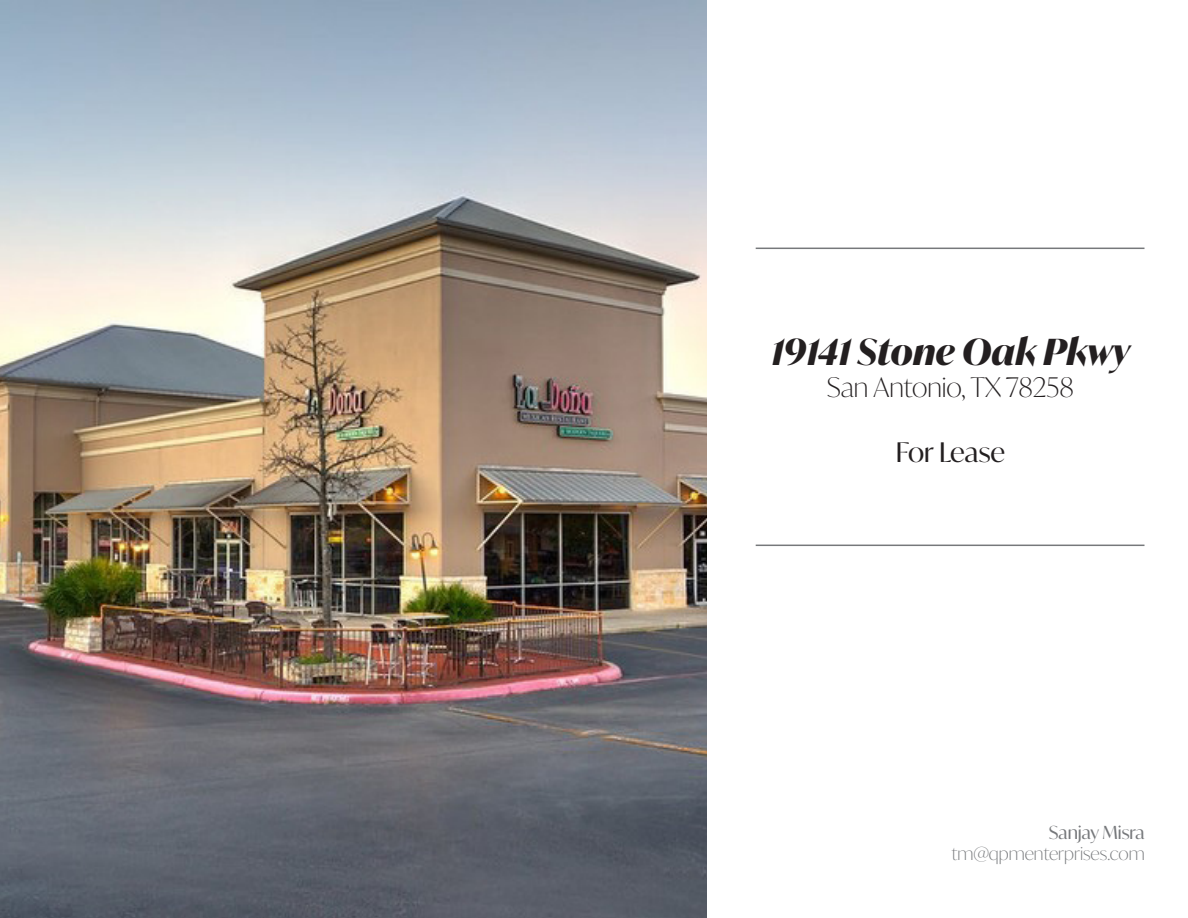
<style>
.page{position:relative;width:1188px;height:918px;background:#fff}
.page>*{position:absolute;margin:0;border:0;box-sizing:border-box;transform-origin:0 0}
.t1{font:italic 700 36px "Ivy Mode";color:#231f20}
.t2{font:100 27px "Ivy Mode";color:#231f20}
.t3{font:27px "Ivy Mode";color:#231f20}
.t4{font:100 18px "Ivy Mode";color:#76787b}
.t5{font:18px "Ivy Mode";color:#76787b}
</style>
<div class="page">
<hr style="left:756px;top:248px;width:388px;height:1px;background:#76787b">
<hr style="left:756px;top:545px;width:388px;height:1px;background:#76787b">
<img style="left:0;top:0;width:706px;height:918px">
<p class="t1" style="left:771px;top:327px;width:360px">19141 Stone Oak Pkwy</p>
<p class="t2" style="left:827px;top:369px;width:248px">San Antonio, TX 78258</p>
<p class="t3" style="left:896px;top:434px;width:111px">For Lease</p>
<p class="t5" style="left:1049px;top:820px;width:98px">Sanjay Misra</p>
<p class="t4" style="left:951px;top:842px;width:195px">tm@qpmenterprises.com</p>
</div>
